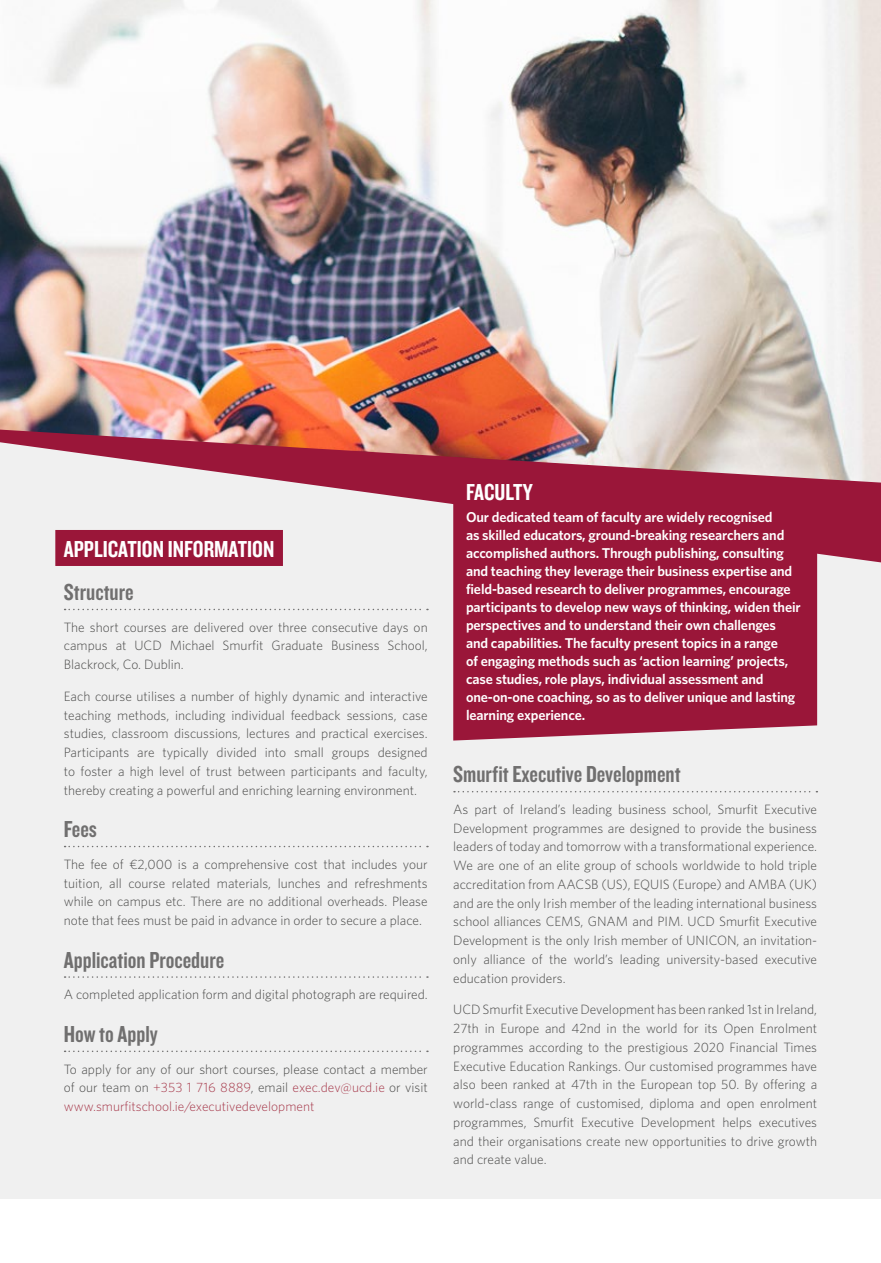
<style>
.page{position:relative;width:881px;height:1263px;background:#fff}
.page>*{position:absolute;margin:0;border:0;box-sizing:border-box;transform-origin:0 0}
.t1{font:24px "Knockout HTF49 Liteweight";color:#706f6f}
.t2{font:24px "Knockout HTF49 Liteweight";color:#fff}
.t3{font:600 14.25px/18px "Whitney";letter-spacing:-.01em;color:#fff}
.t4{font:300 13.5px/18.8px "Whitney";color:#4a4a49;text-align:justify}
.s1{color:#a73a4c}
</style>
<div class="page">
<div style="left:0;top:81px;width:880px;height:1118px;background:#f0f0f0"></div>
<svg style="left:299px;top:483px;width:581px;height:79px"></svg>
<div style="left:55px;top:530px;width:228px;height:36px;background:#9a1639"></div>
<svg style="left:65px;top:609px;width:363px;height:1px"></svg>
<svg style="left:65px;top:846px;width:363px;height:1px"></svg>
<svg style="left:65px;top:976px;width:363px;height:2px"></svg>
<svg style="left:65px;top:1050px;width:363px;height:2px"></svg>
<div style="left:453px;top:483px;width:363px;height:257px;background:#9a1639"></div>
<svg style="left:454px;top:791px;width:363px;height:1px"></svg>
<img style="left:0;top:0;width:880px;height:483px">
<h1 class="t2" style="left:64px;top:537px;width:212px">APPLICATION INFORMATION</h1>
<h1 class="t1" style="left:64px;top:580px;width:71px">Structure</h1>
<p class="t4" style="left:64px;top:617px;width:365px">The short courses are delivered over three consecutive days on campus at UCD Michael Smurfit Graduate Business School, Blackrock, Co. Dublin.</p>
<p class="t4" style="left:64px;top:686px;width:365px">Each course utilises a number of highly dynamic and interactive teaching methods, including individual feedback sessions, case studies, classroom discussions, lectures and practical exercises.<br>Participants are typically divided into small groups designed to foster a high level of trust between participants and faculty, thereby creating a powerful and enriching learning environment.</p>
<h1 class="t1" style="left:64px;top:817px;width:35px">Fees</h1>
<p class="t4" style="left:64px;top:854px;width:365px">The fee of ¤2,000 is a comprehensive cost that includes your tuition, all course related materials, lunches and refreshments while on campus etc. There are no additional overheads. Please note that fees must be paid in advance in order to secure a place.</p>
<h1 class="t1" style="left:64px;top:948px;width:162px">Application Procedure</h1>
<p class="t4" style="left:64px;top:985px;width:365px">A completed application form and digital photograph are required.</p>
<h1 class="t1" style="left:64px;top:1022px;width:95px">How to Apply</h1>
<p class="t4" style="left:64px;top:1059px;width:365px">To apply for any of our short courses, please contact a member of our team on <span class="s1">+353 1 716 8889</span>, email <span class="s1">exec.dev@ucd.ie</span> or visit <span class="s1">www.smurfitschool.ie/executivedevelopment</span></p>
<h1 class="t2" style="left:466px;top:480px;width:68px">FACULTY</h1>
<p class="t3" style="left:466px;top:508px;width:336px">Our dedicated team of faculty are widely recognised<br>as skilled educators, ground-breaking researchers and accomplished authors. Through publishing, consulting and teaching they leverage their business expertise and field-based research to deliver programmes, encourage participants to develop new ways of thinking, widen their perspectives and to understand their own challenges and capabilities. The faculty present topics in a range<br>of engaging methods such as ‘action learning’ projects, case studies, role plays, individual assessment and one-on-one coaching, so as to deliver unique and lasting learning experience.</p>
<h1 class="t1" style="left:453px;top:762px;width:229px">Smurfit Executive Development</h1>
<p class="t4" style="left:453px;top:800px;width:365px">As part of Ireland’s leading business school, Smurfit Executive Development programmes are designed to provide the business leaders of today and tomorrow with a transformational experience.<br>We are one of an elite group of schools worldwide to hold triple accreditation from AACSB (US), EQUIS (Europe) and AMBA (UK) and are the only Irish member of the leading international business school alliances CEMS, GNAM and PIM. UCD Smurfit Executive Development is the only Irish member of UNICON, an invitation&shy;only alliance of the world’s leading university-based executive education providers.</p>
<p class="t4" style="left:453px;top:1000px;width:365px">UCD Smurfit Executive Development has been ranked 1st in Ireland, 27th in Europe and 42nd in the world for its Open Enrolment programmes according to the prestigious 2020 Financial Times Executive Education Rankings. Our customised programmes have also been ranked at 47th in the European top 50. By offering a world-class range of customised, diploma and open enrolment programmes, Smurfit Executive Development helps executives and their organisations create new opportunities to drive growth and create value.</p>
</div>
